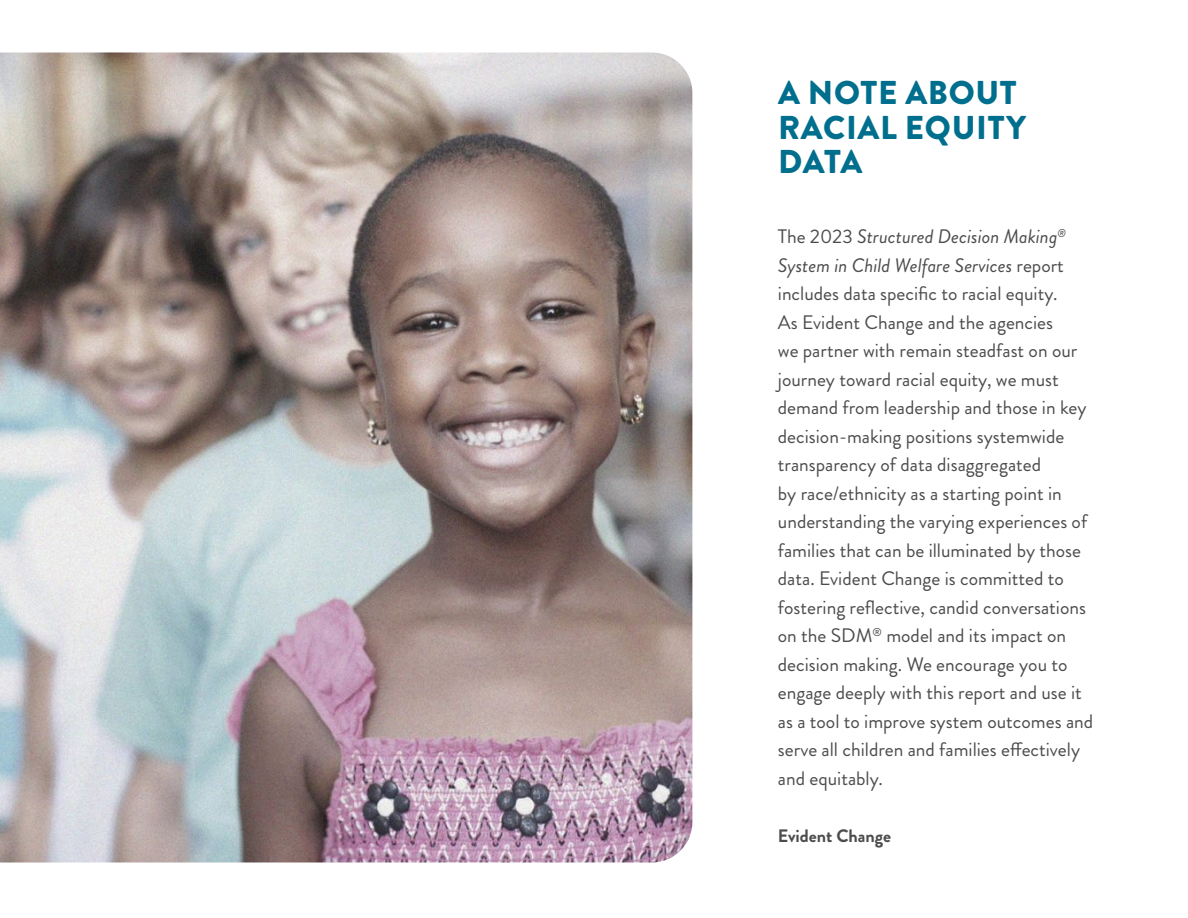
<style>
.page{position:relative;width:1188px;height:918px;background:#fff}
.page>*{position:absolute;margin:0;border:0;box-sizing:border-box;transform-origin:0 0}
.t1{font:900 33px/34.5px "Brandon Grotesque";letter-spacing:.02em;color:#006e8d}
.t2{font:19.5px/28.5px "Brandon Grotesque";color:#4c4c4e}
.t3{font:700 18px "Brandon Grotesque";color:#4c4c4e}
.s1{font-style:italic}
</style>
<div class="page">
<img style="left:0;top:52px;width:692px;height:810px">
<h1 class="t1" style="left:778px;top:76px;width:249px">A NOTE ABOUT<br>RACIAL EQUITY<br>DATA</h1>
<p class="t2" style="left:778px;top:222px;width:317px">The 2023 <span class="s1">Structured Decision Making</span><sup>® </sup><span class="s1">System in Child Welfare Services</span> report includes data specific to racial equity.<br>As Evident Change and the agencies<br>we partner with remain steadfast on our journey toward racial equity, we must demand from leadership and those in key decision-making positions systemwide transparency of data disaggregated<br>by race/ethnicity as a starting point in understanding the varying experiences of families that can be illuminated by those data. Evident Change is committed to fostering reflective, candid conversations on the SDM<sup>®</sup> model and its impact on decision making. We encourage you to engage deeply with this report and use it as a tool to improve system outcomes and serve all children and families effectively and equitably.</p>
<p class="t3" style="left:778px;top:824px;width:115px">Evident Change</p>
</div>
